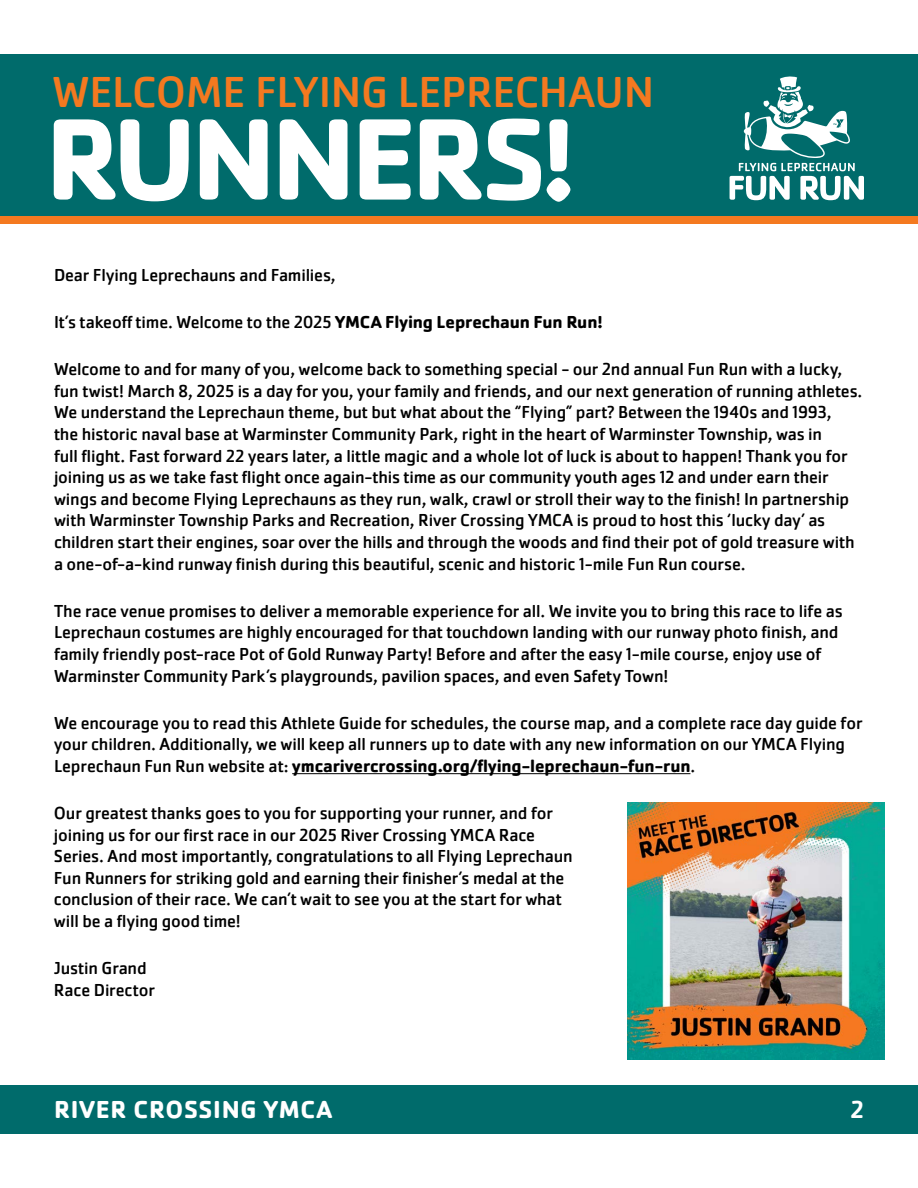
<style>
.page{position:relative;width:918px;height:1188px;background:#fff}
.page>*{position:absolute;margin:0;border:0;box-sizing:border-box;transform-origin:0 0}
.t1{font:700 120px "Cachet Pro";letter-spacing:-.045em;color:#fff}
.t2{font:45px "Cachet Pro";letter-spacing:-.01em;color:#f47920}
.t3{font:700 25.5px "Cachet Pro";letter-spacing:.03em;color:#fff}
.t4{font:500 25.5px "Cachet Pro";color:#fff}
.t5{font:18px/21.6px "Cachet Pro";letter-spacing:-.01em;color:#000}
.s1{font-weight:700}
</style>
<div class="page">
<div style="left:0;top:54px;width:918px;height:169px;background:#006b6b"></div>
<div style="left:0;top:1085px;width:918px;height:49px;background:#006b6b"></div>
<div style="left:0;top:216px;width:918px;height:8px;background:#f47920"></div>
<svg style="left:730px;top:76px;width:134px;height:124px"></svg>
<hr style="left:292px;top:773px;width:398px;height:1px;background:#000">
<img style="left:627px;top:802px;width:258px;height:258px">
<h2 class="t2" style="left:52px;top:65px;width:603px">WELCOME FLYING LEPRECHAUN</h2>
<h1 class="t1" style="left:45px;top:85px;width:533px">RUNNERS!</h1>
<p class="t5" style="left:54px;top:265px;width:283px">Dear Flying Leprechauns and Families,</p>
<p class="t5" style="left:54px;top:312px;width:550px">It’s takeoff time. Welcome to the 2025 <span class="s1">YMCA Flying Leprechaun Fun Run!</span></p>
<p class="t5" style="left:54px;top:359px;width:810px">Welcome to and for many of you, welcome back to something special - our 2nd annual Fun Run with a lucky, fun twist! March 8, 2025 is a day for you, your family and friends, and our next generation of running athletes.<br>We understand the Leprechaun theme, but but what about the “Flying” part? Between the 1940s and 1993,<br>the historic naval base at Warminster Community Park, right in the heart of Warminster Township, was in<br>full flight. Fast forward 22 years later, a little magic and a whole lot of luck is about to happen! Thank you for joining us as we take fast flight once again-this time as our community youth ages 12 and under earn their wings and become Flying Leprechauns as they run, walk, crawl or stroll their way to the finish! In partnership with Warminster Township Parks and Recreation, River Crossing YMCA is proud to host this ‘lucky day’ as children start their engines, soar over the hills and through the woods and find their pot of gold treasure with a one-of-a-kind runway finish during this beautiful, scenic and historic 1-mile Fun Run course.</p>
<p class="t5" style="left:54px;top:600px;width:790px">The race venue promises to deliver a memorable experience for all. We invite you to bring this race to life as Leprechaun costumes are highly encouraged for that touchdown landing with our runway photo finish, and family friendly post-race Pot of Gold Runway Party! Before and after the easy 1-mile course, enjoy use of Warminster Community Park’s playgrounds, pavilion spaces, and even Safety Town!</p>
<p class="t5" style="left:54px;top:712px;width:810px">We encourage you to read this Athlete Guide for schedules, the course map, and a complete race day guide for your children. Additionally, we will keep all runners up to date with any new information on our YMCA Flying<br>Leprechaun Fun Run website at: <span class="s1">ymcarivercrossing.org/flying-leprechaun-fun-run</span>.</p>
<p class="t5" style="left:54px;top:802px;width:520px">Our greatest thanks goes to you for supporting your runner, and for joining us for our first race in our 2025 River Crossing YMCA Race Series. And most importantly, congratulations to all Flying Leprechaun Fun Runners for striking gold and earning their finisher’s medal at the conclusion of their race. We can’t wait to see you at the start for what will be a flying good time!</p>
<p class="t5" style="left:54px;top:958px;width:102px">Justin Grand<br>Race Director</p>
<h3 class="t3" style="left:54px;top:1094px;width:280px">RIVER CROSSING YMCA</h3>
<h3 class="t4" style="left:851px;top:1095px;width:15px">2</h3>
</div>
